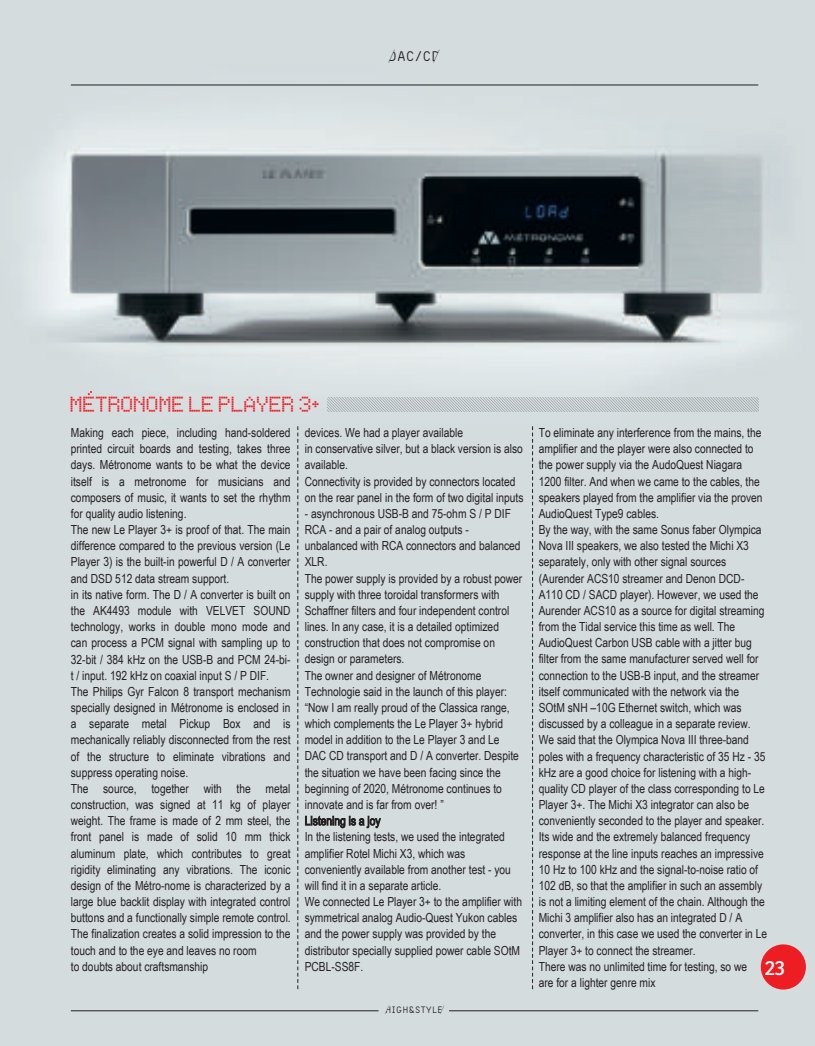
<style>
.page{position:relative;width:815px;height:1046px;background:#fff}
.page>*{position:absolute;margin:0;border:0;box-sizing:border-box;transform-origin:0 0}
.t1{font:20px "Ronnia";color:#fff}
.t2{font:17.5px "LCD Dot";color:#ee1d23}
.t3{font:15px "Neighbourhood";color:#231f20}
.t4{font:12.5px/16.1px "Arial Narrow";color:#231f20}
.t5{font:10px "Neighbourhood";letter-spacing:.1em;color:#231f20}
</style>
<div class="page">
<img style="left:0;top:0;width:815px;height:1045px">
<hr style="left:71px;top:1010px;width:308px;height:1px;background:#231f20">
<hr style="left:449px;top:1010px;width:309px;height:1px;background:#231f20">
<div style="left:761px;top:944px;width:45px;height:45px;background:#ee1d23;border-radius:50%"></div>
<hr style="left:71px;top:85px;width:687px;height:1px;background:#231f20">
<svg style="left:88px;top:391px;width:4px;height:4px"></svg>
<img style="left:327px;top:397px;width:431px;height:14px">
<svg style="left:298px;top:426px;width:1px;height:563px"></svg>
<svg style="left:532px;top:426px;width:1px;height:563px"></svg>
<p class="t3" style="left:390px;top:49px;width:50px">DAC/CD</p>
<h2 class="t2" style="left:71px;top:397px;width:251px">METRONOME LE PLAYER 3+</h2>
<p class="t4" style="left:71px;top:424px;width:221px">Making each piece, including hand-soldered printed circuit boards and testing, takes three days. Métronome wants to be what the device itself is a metronome for musicians and composers of music, it wants to set the rhythm for quality audio listening.<br>The new Le Player 3+ is proof of that. The main difference compared to the previous version (Le Player 3) is the built-in powerful D / A converter and DSD 512 data stream support.<br>in its native form. The D / A converter is built on the AK4493 module with VELVET SOUND technology, works in double mono mode and can process a PCM signal with sampling up to 32-bit / 384 kHz on the USB-B and PCM 24-bi&shy;t / input. 192 kHz on coaxial input S / P DIF.<br>The Philips Gyr Falcon 8 transport mechanism specially designed in Métronome is enclosed in a separate metal Pickup Box and is mechanically reliably disconnected from the rest of the structure to eliminate vibrations and suppress operating noise.<br>The source, together with the metal construction, was signed at 11 kg of player weight. The frame is made of 2 mm steel, the front panel is made of solid 10 mm thick aluminum plate, which contributes to great rigidity eliminating any vibrations. The iconic design of the Métro-nome is characterized by a large blue backlit display with integrated control buttons and a functionally simple remote control.<br>The finalization creates a solid impression to the touch and to the eye and leaves no room<br>to doubts about craftsmanship</p>
<p class="t4" style="left:305px;top:424px;width:220px">devices. We had a player available<br>in conservative silver, but a black version is also available.<br>Connectivity is provided by connectors located on the rear panel in the form of two digital inputs</p>
<p class="t4" style="left:305px;top:505px;width:219px">- asynchronous USB-B and 75-ohm S / P DIF RCA - and a pair of analog outputs - unbalanced with RCA connectors and balanced XLR.<br>The power supply is provided by a robust power supply with three toroidal transformers with Schaffner filters and four independent control lines. In any case, it is a detailed optimized construction that does not compromise on design or parameters.<br>The owner and designer of Métronome Technologie said in the launch of this player: “Now I am really proud of the Classica range, which complements the Le Player 3+ hybrid model in addition to the Le Player 3 and Le DAC CD transport and D / A converter. Despite the situation we have been facing since the beginning of 2020, Métronome continues to innovate and is far from over! ”<br>Listening is a joy<br>In the listening tests, we used the integrated amplifier Rotel Michi X3, which was conveniently available from another test - you will find it in a separate article.<br>We connected Le Player 3+ to the amplifier with symmetrical analog Audio-Quest Yukon cables and the power supply was provided by the distributor specially supplied power cable SOtM PCBL-SS8F.</p>
<p class="t5" style="left:386px;top:1004px;width:59px">HIGH&amp;STYLE</p>
<p class="t4" style="left:539px;top:424px;width:230px">To eliminate any interference from the mains, the amplifier and the player were also connected to the power supply via the AudoQuest Niagara 1200 filter. And when we came to the cables, the speakers played from the amplifier via the proven AudioQuest Type9 cables.<br>By the way, with the same Sonus faber Olympica Nova III speakers, we also tested the Michi X3 separately, only with other signal sources (Aurender ACS10 streamer and Denon DCD-A110 CD / SACD player). However, we used the Aurender ACS10 as a source for digital streaming from the Tidal service this time as well. The AudioQuest Carbon USB cable with a jitter bug filter from the same manufacturer served well for connection to the USB-B input, and the streamer itself communicated with the network via the SOtM sNH –10G Ethernet switch, which was discussed by a colleague in a separate review.<br>We said that the Olympica Nova III three-band poles with a frequency characteristic of 35 Hz - 35 kHz are a good choice for listening with a high&shy;quality CD player of the class corresponding to Le Player 3+. The Michi X3 integrator can also be conveniently seconded to the player and speaker.<br>Its wide and the extremely balanced frequency response at the line inputs reaches an impressive 10 Hz to 100 kHz and the signal-to-noise ratio of 102 dB, so that the amplifier in such an assembly is not a limiting element of the chain. Although the Michi 3 amplifier also has an integrated D / A converter, in this case we used the converter in Le Player 3+ to connect the streamer.<br>There was no unlimited time for testing, so we<br>are for a lighter genre mix</p>
<h1 class="t1" style="left:765px;top:955px;width:22px">23</h1>
</div>
